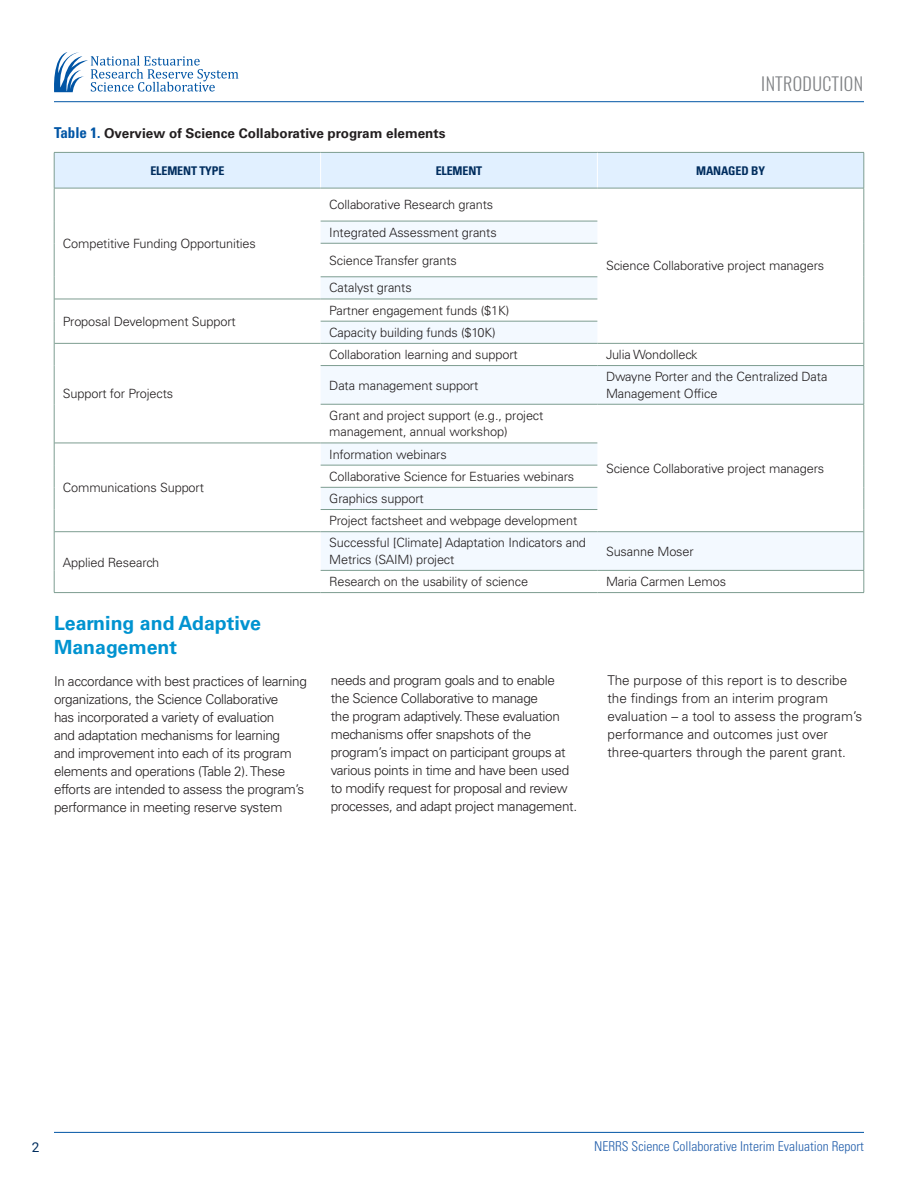
<style>
.page{position:relative;width:918px;height:1188px;background:#fff}
.page>*{position:absolute;margin:0;border:0;box-sizing:border-box;transform-origin:0 0}
.t1{font:700 19.5px/24px "Univers LT Std";color:#0093d0}
.t2{font:300 18px "Oswald";color:#808285}
.Paragraph-content{font:300 13.5px/18px "Univers LT Std";letter-spacing:-.025em;color:#231f20}
.Paragraph-content-2{font:300 13.5px/18px "Univers LT Std";color:#231f20}
.Paragraph-content-3{font:700 13.5px "Univers LT Std";color:#231f20}
.t3{font:300 condensed 13.5px "Univers LT Std";color:#235fab}
.t4{font:13.5px "Roboto";color:#002d5e}
.Paragraph-content-ta{font:300 12.75px/16.5px "Univers LT Std";letter-spacing:-.01em;color:#231f20}
.table-header-center{font:700 condensed 12px "Univers LT Std";letter-spacing:-.01em;color:#002d5e}
.s1{font-stretch:condensed;font-size:15px;color:#0155a5}
</style>
<div class="page">
<div style="left:55px;top:153px;width:809px;height:35px;background:#e1f0ff"></div>
<svg style="left:321px;top:221px;width:543px;height:349px"></svg>
<hr style="left:864px;top:188px;width:1px;height:33px;background:#7d9d91">
<svg style="left:864px;top:221px;width:1px;height:22px"></svg>
<hr style="left:321px;top:243px;width:276px;height:1px;background:#7d9d91">
<hr style="left:864px;top:243px;width:1px;height:34px;background:#7d9d91">
<hr style="left:321px;top:277px;width:276px;height:1px;background:#7d9d91">
<hr style="left:321px;top:321px;width:276px;height:1px;background:#7d9d91">
<svg style="left:864px;top:277px;width:1px;height:88px"></svg>
<hr style="left:321px;top:365px;width:276px;height:1px;background:#7d9d91">
<hr style="left:597px;top:365px;width:267px;height:1px;background:#7d9d91">
<hr style="left:864px;top:366px;width:1px;height:38px;background:#7d9d91">
<hr style="left:321px;top:404px;width:276px;height:1px;background:#7d9d91">
<hr style="left:597px;top:404px;width:267px;height:1px;background:#7d9d91">
<hr style="left:864px;top:404px;width:1px;height:39px;background:#7d9d91">
<hr style="left:321px;top:465px;width:276px;height:1px;background:#7d9d91">
<hr style="left:321px;top:487px;width:276px;height:1px;background:#7d9d91">
<hr style="left:321px;top:509px;width:276px;height:1px;background:#7d9d91">
<svg style="left:864px;top:443px;width:1px;height:89px"></svg>
<hr style="left:864px;top:532px;width:1px;height:38px;background:#7d9d91">
<hr style="left:321px;top:570px;width:276px;height:1px;background:#7d9d91">
<hr style="left:597px;top:570px;width:267px;height:1px;background:#7d9d91">
<svg style="left:864px;top:571px;width:1px;height:21px"></svg>
<hr style="left:321px;top:592px;width:276px;height:1px;background:#7d9d91">
<hr style="left:597px;top:592px;width:267px;height:1px;background:#7d9d91">
<hr style="left:321px;top:221px;width:276px;height:1px;background:#7d9d91">
<hr style="left:54px;top:188px;width:1px;height:33px;background:#7d9d91">
<svg style="left:54px;top:221px;width:1px;height:22px"></svg>
<hr style="left:54px;top:243px;width:1px;height:34px;background:#7d9d91">
<svg style="left:54px;top:444px;width:267px;height:148px"></svg>
<hr style="left:54px;top:592px;width:267px;height:1px;background:#7d9d91">
<svg style="left:54px;top:277px;width:1px;height:89px"></svg>
<hr style="left:54px;top:366px;width:1px;height:38px;background:#7d9d91">
<hr style="left:54px;top:404px;width:1px;height:39px;background:#7d9d91">
<hr style="left:54px;top:153px;width:1px;height:35px;background:#7d9d91">
<hr style="left:864px;top:153px;width:1px;height:35px;background:#7d9d91">
<hr style="left:320px;top:153px;width:1px;height:35px;background:#fff">
<hr style="left:597px;top:153px;width:1px;height:35px;background:#fff">
<hr style="left:54px;top:152px;width:267px;height:1px;background:#7d9d91">
<hr style="left:321px;top:152px;width:276px;height:1px;background:#7d9d91">
<hr style="left:597px;top:152px;width:267px;height:1px;background:#7d9d91">
<hr style="left:54px;top:188px;width:267px;height:1px;background:#7d9d91">
<hr style="left:321px;top:188px;width:276px;height:1px;background:#7d9d91">
<hr style="left:597px;top:188px;width:267px;height:1px;background:#7d9d91">
<hr style="left:54px;top:299px;width:267px;height:1px;background:#7d9d91">
<hr style="left:321px;top:299px;width:276px;height:1px;background:#7d9d91">
<hr style="left:54px;top:343px;width:267px;height:1px;background:#7d9d91">
<hr style="left:321px;top:343px;width:276px;height:1px;background:#7d9d91">
<hr style="left:597px;top:343px;width:267px;height:1px;background:#7d9d91">
<hr style="left:54px;top:443px;width:267px;height:1px;background:#7d9d91">
<hr style="left:321px;top:443px;width:276px;height:1px;background:#7d9d91">
<hr style="left:597px;top:531px;width:267px;height:1px;background:#7d9d91">
<hr style="left:54px;top:531px;width:267px;height:1px;background:#7d9d91">
<hr style="left:321px;top:531px;width:276px;height:1px;background:#7d9d91">
<svg style="left:54px;top:52px;width:184px;height:40px"></svg>
<hr style="left:54px;top:101px;width:810px;height:1px;background:#0155a5">
<hr style="left:54px;top:1132px;width:810px;height:1px;background:#0155a5">
<h2 class="t2" style="left:761px;top:67px;width:14px">INTRO</h2>
<h2 class="t2" style="left:803px;top:67px;width:19px">DUCTION</h2>
<p class="Paragraph-content-3" style="left:54px;top:125px;width:393px"><span class="s1">Table 1.</span> Overview of Science Collaborative program elements</p>
<p class="table-header-center" style="left:150px;top:163px;width:76px">ELEMENT TYPE</p>
<p class="table-header-center" style="left:436px;top:163px;width:48px">ELEMENT</p>
<p class="table-header-center" style="left:696px;top:163px;width:70px">MANAGED BY</p>
<p class="Paragraph-content-ta" style="left:63px;top:235px;width:195px">Competitive Funding Opportunities</p>
<p class="Paragraph-content-ta" style="left:63px;top:313px;width:174px">Proposal Development Support</p>
<p class="Paragraph-content-ta" style="left:63px;top:385px;width:112px">Support for Projects</p>
<p class="Paragraph-content-ta" style="left:63px;top:479px;width:143px">Communications Support</p>
<p class="Paragraph-content-ta" style="left:63px;top:554px;width:98px">Applied Research</p>
<p class="Paragraph-content-ta" style="left:329px;top:196px;width:165px">Collaborative Research grants</p>
<p class="Paragraph-content-ta" style="left:329px;top:224px;width:169px">Integrated Assessment grants</p>
<p class="Paragraph-content-ta" style="left:329px;top:252px;width:129px">Science Transfer grants</p>
<p class="Paragraph-content-ta" style="left:329px;top:280px;width:84px">Catalyst grants</p>
<p class="Paragraph-content-ta" style="left:329px;top:302px;width:182px">Partner engagement funds ($1K)</p>
<p class="Paragraph-content-ta" style="left:329px;top:324px;width:168px">Capacity building funds ($10K)</p>
<p class="Paragraph-content-ta" style="left:606px;top:257px;width:220px">Science Collaborative project managers</p>
<p class="Paragraph-content-ta" style="left:329px;top:346px;width:190px">Collaboration learning and support</p>
<p class="Paragraph-content-ta" style="left:606px;top:346px;width:93px">Julia Wondolleck</p>
<p class="Paragraph-content-ta" style="left:329px;top:377px;width:151px">Data management support</p>
<p class="Paragraph-content-ta" style="left:606px;top:368px;width:223px">Dwayne Porter and the Centralized Data<br>Management Office</p>
<p class="Paragraph-content-ta" style="left:329px;top:407px;width:216px">Grant and project support (e.g., project management, annual workshop)</p>
<p class="Paragraph-content-ta" style="left:606px;top:460px;width:220px">Science Collaborative project managers</p>
<p class="Paragraph-content-ta" style="left:329px;top:446px;width:119px">Information webinars</p>
<p class="Paragraph-content-ta" style="left:329px;top:468px;width:246px">Collaborative Science for Estuaries webinars</p>
<p class="Paragraph-content-ta" style="left:329px;top:490px;width:96px">Graphics support</p>
<p class="Paragraph-content-ta" style="left:329px;top:512px;width:250px">Project factsheet and webpage development</p>
<p class="Paragraph-content-ta" style="left:329px;top:535px;width:258px">Successful [Climate] Adaptation Indicators and<br>Metrics (SAIM) project</p>
<p class="Paragraph-content-ta" style="left:606px;top:543px;width:89px">Susanne Moser</p>
<p class="Paragraph-content-ta" style="left:329px;top:573px;width:200px">Research on the usability of science</p>
<p class="Paragraph-content-ta" style="left:606px;top:573px;width:122px">Maria Carmen Lemos</p>
<p class="t1" style="left:54px;top:611px;width:209px">Learning and Adaptive<br>Management</p>
<p class="Paragraph-content" style="left:54px;top:672px;width:254px">In accordance with best practices of learning organizations, the Science Collaborative<br>has incorporated a variety of evaluation<br>and adaptation mechanisms for learning<br>and improvement into each of its program elements and operations (Table 2). These efforts are intended to assess the program’s performance in meeting reserve system</p>
<p class="Paragraph-content" style="left:331px;top:671px;width:248px">needs and program goals and to enable<br>the Science Collaborative to manage<br>the program adaptively. These evaluation mechanisms offer snapshots of the program’s impact on participant groups at various points in time and have been used to modify request for proposal and review processes, and adapt project management.</p>
<p class="Paragraph-content-2" style="left:608px;top:671px;width:256px">The purpose of this report is to describe the findings from an interim program evaluation – a tool to assess the program’s performance and outcomes just over three-quarters through the parent grant.</p>
<p class="t4" style="left:32px;top:1138px;width:9px">2</p>
<p class="t3" style="left:594px;top:1139px;width:271px">NERRS Science Collaborative Interim Evaluation Report</p>
</div>
